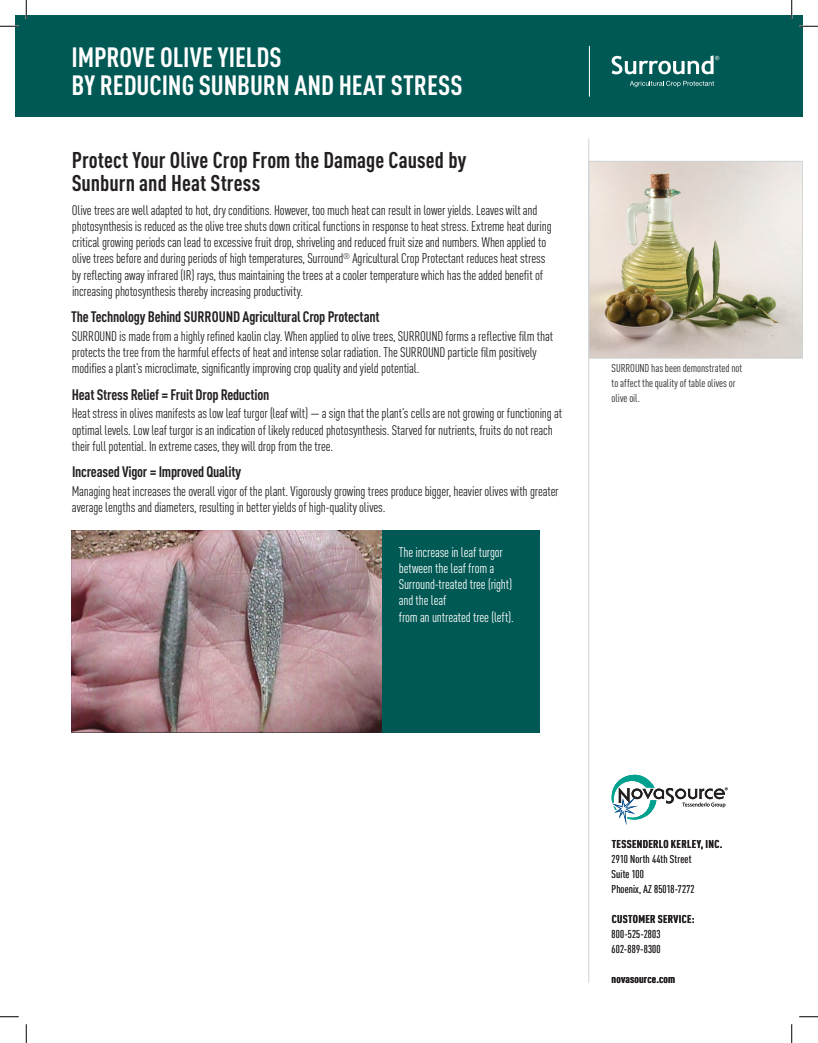
<style>
.page{position:relative;width:818px;height:1043px;background:#fff}
.page>*{position:absolute;margin:0;border:0;box-sizing:border-box;transform-origin:0 0}
._2021_Title{font:700 condensed 27.5px/27.5px "DIN Pro";letter-spacing:-.005em;color:#fff}
._2021_Headline{font:700 condensed 22.5px/22.5px "DIN Pro";letter-spacing:.005em;color:#231f20}
._2021_Subhead{font:700 condensed 15px "DIN Pro";letter-spacing:-.015em;color:#231f20}
._2021_Body{font:condensed 13.75px/16.2px "DIN Pro";letter-spacing:-.01em;color:#231f20}
._2021_Subhead_white{font:condensed 13.75px/16.2px "DIN Pro";letter-spacing:-.01em;color:#fff}
._2021_Photo_caption{font:condensed 11.25px/15px "DIN Pro";letter-spacing:.005em;color:#231f20}
.t1{font:700 condensed 11.25px "DIN Pro";letter-spacing:.025em;color:#231f20}
</style>
<div class="page">
<svg style="left:611px;top:774px;width:116px;height:51px"></svg>
<div style="left:15px;top:15px;width:787px;height:101px;background:#005954"></div>
<svg style="left:611px;top:55px;width:108px;height:32px"></svg>
<img style="left:589px;top:161px;width:213px;height:198px">
<hr style="left:588px;top:139px;width:1px;height:843px;background:#d1d3d4">
<img style="left:71px;top:530px;width:311px;height:202px">
<div style="left:382px;top:530px;width:157px;height:202px;background:#005954"></div>
<hr style="left:589px;top:46px;width:1px;height:51px;background:#fff">
<svg style="left:0;top:25px;width:19px;height:2px"></svg>
<svg style="left:799px;top:25px;width:19px;height:2px"></svg>
<svg style="left:0;top:1016px;width:19px;height:1px"></svg>
<svg style="left:799px;top:1016px;width:19px;height:1px"></svg>
<svg style="left:25px;top:0;width:2px;height:19px"></svg>
<svg style="left:25px;top:1024px;width:2px;height:18px"></svg>
<svg style="left:790px;top:0;width:2px;height:19px"></svg>
<svg style="left:791px;top:1024px;width:1px;height:18px"></svg>
<p class="_2021_Title" style="left:72px;top:41px;width:392px">IMPROVE OLIVE YIELDS<br>BY REDUCING SUNBURN AND HEAT STRESS</p>
<p class="_2021_Headline" style="left:72px;top:147px;width:396px">Protect Your Olive Crop From the Damage Caused by<br>Sunburn and Heat Stress</p>
<p class="_2021_Body" style="left:72px;top:201px;width:481px">Olive trees are well adapted to hot, dry conditions. However, too much heat can result in lower yields. Leaves wilt and photosynthesis is reduced as the olive tree shuts down critical functions in response to heat stress. Extreme heat during critical growing periods can lead to excessive fruit drop, shriveling and reduced fruit size and numbers. When applied to olive trees before and during periods of high temperatures, Surround<sup>®</sup> Agricultural Crop Protectant reduces heat stress by reflecting away infrared (IR) rays, thus maintaining the trees at a cooler temperature which has the added benefit of increasing photosynthesis thereby increasing productivity.</p>
<p class="_2021_Subhead" style="left:71px;top:305px;width:310px">The Technology Behind SURROUND Agricultural Crop Protectant</p>
<p class="_2021_Body" style="left:72px;top:327px;width:483px">SURROUND is made from a highly refined kaolin clay. When applied to olive trees, SURROUND forms a reflective film that protects the tree from the harmful effects of heat and intense solar radiation. The SURROUND particle film positively modifies a plant’s microclimate, significantly improving crop quality and yield potential.</p>
<p class="_2021_Subhead" style="left:72px;top:383px;width:199px">Heat Stress Relief = Fruit Drop Reduction</p>
<p class="_2021_Body" style="left:72px;top:404px;width:492px">Heat stress in olives manifests as low leaf turgor (leaf wilt) — a sign that the plant’s cells are not growing or functioning at optimal levels. Low leaf turgor is an indication of likely reduced photosynthesis. Starved for nutrients, fruits do not reach their full potential. In extreme cases, they will drop from the tree.</p>
<p class="_2021_Subhead" style="left:72px;top:460px;width:171px">Increased Vigor = Improved Quality</p>
<p class="_2021_Body" style="left:72px;top:482px;width:488px">Managing heat increases the overall vigor of the plant. Vigorously growing trees produce bigger, heavier olives with greater average lengths and diameters, resulting in better yields of high-quality olives.</p>
<p class="_2021_Subhead_white" style="left:399px;top:542px;width:116px">The increase in leaf turgor between the leaf from a<br>Surround-treated tree (right) and the leaf<br>from an untreated tree (left).</p>
<p class="_2021_Photo_caption" style="left:611px;top:360px;width:132px">SURROUND has been demonstrated not to affect the quality of table olives or olive oil.</p>
<p class="t1" style="left:611px;top:835px;width:112px">TESSENDERLO KERLEY, INC.</p>
<p class="_2021_Photo_caption" style="left:611px;top:850px;width:84px">2910 North 44th Street<br>Suite 100<br>Phoenix, AZ 85018-7272</p>
<p class="t1" style="left:611px;top:910px;width:84px">CUSTOMER SERVICE:</p>
<p class="_2021_Photo_caption" style="left:611px;top:925px;width:50px">800-525-2803<br>602-889-8300</p>
<p class="t1" style="left:611px;top:970px;width:65px">novasource.com</p>
</div>
